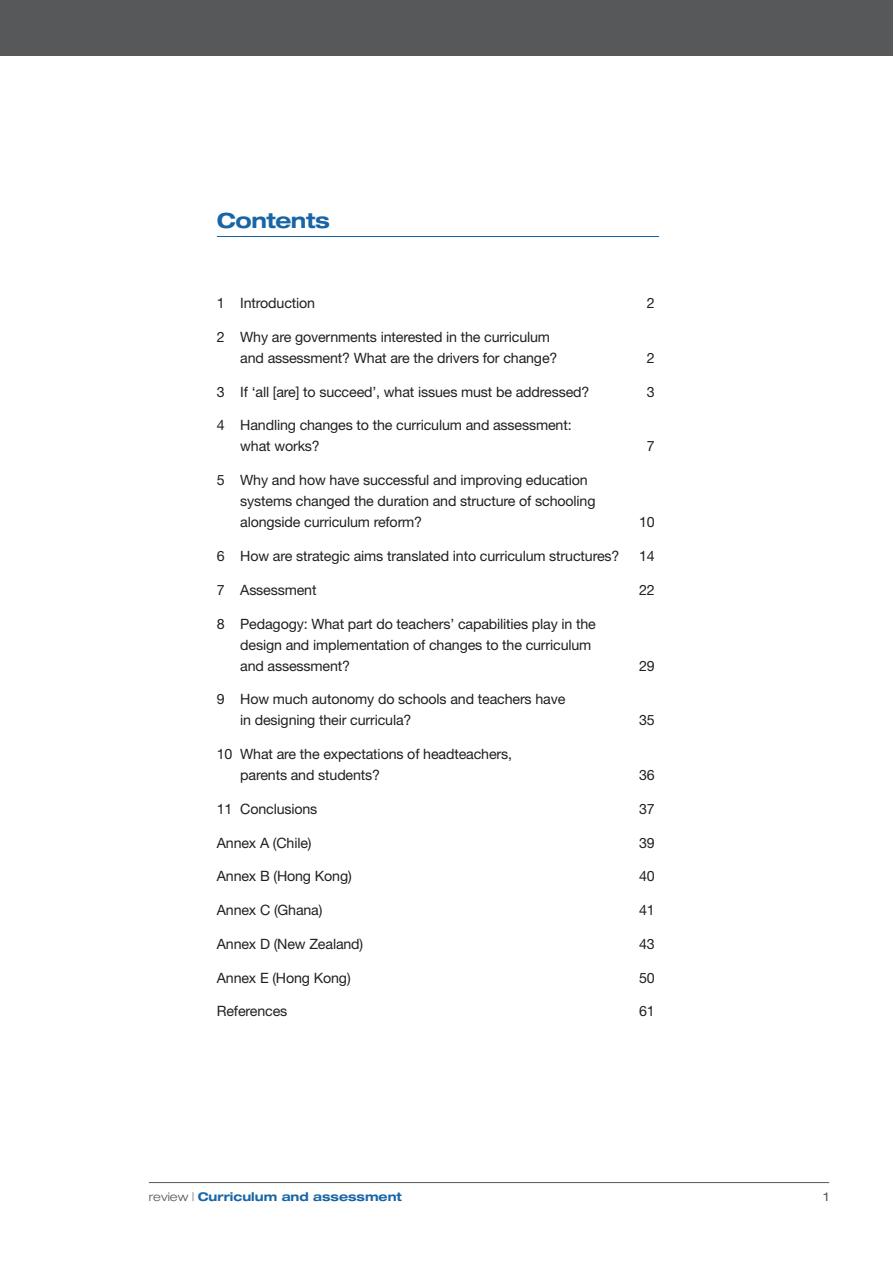
<style>
.page{position:relative;width:893px;height:1263px;background:#fff}
.page>*{position:absolute;margin:0;border:0;box-sizing:border-box;transform-origin:0 0}
.t1{font:700 expanded 21px "Helvetica Neue LT Std";letter-spacing:-.02em;color:#1865a6}
.t2{font:14.25px/21px "Helvetica Neue LT Std";letter-spacing:-.01em;color:#231f20}
.t3{font:700 expanded 12px "Helvetica Neue LT Std";color:#1865a6}
.t4{font:expanded 12px "Helvetica Neue LT Std";color:#57585a}
.s1{font-weight:300;color:#57585a}
</style>
<div class="page">
<hr style="left:149px;top:1182px;width:680px;height:1px;background:#57585a">
<div style="left:0;top:0;width:893px;height:55px;background:#57585a"></div>
<hr style="left:217px;top:236px;width:442px;height:1px;background:#1865a6">
<h1 class="t1" style="left:217px;top:207px;width:114px">Contents</h1>
<p class="t2" style="left:217px;top:292px;width:100px">1 Introduction</p>
<p class="t2" style="left:647px;top:292px;width:9px">2</p>
<p class="t2" style="left:240px;top:326px;width:319px;text-indent:-23px">2 Why are governments interested in the curriculum and assessment? What are the drivers for change?</p>
<p class="t2" style="left:647px;top:347px;width:9px">2</p>
<p class="t2" style="left:217px;top:381px;width:374px">3 If ‘all [are] to succeed’, what issues must be addressed?</p>
<p class="t2" style="left:647px;top:381px;width:9px">3</p>
<p class="t2" style="left:240px;top:415px;width:333px;text-indent:-23px">4 Handling changes to the curriculum and assessment: what works?</p>
<p class="t2" style="left:647px;top:436px;width:9px">7</p>
<p class="t2" style="left:240px;top:469px;width:357px;text-indent:-23px">5 Why and how have successful and improving education systems changed the duration and structure of schooling alongside curriculum reform?</p>
<p class="t2" style="left:639px;top:511px;width:17px">10</p>
<p class="t2" style="left:217px;top:545px;width:404px">6 How are strategic aims translated into curriculum structures?</p>
<p class="t2" style="left:639px;top:545px;width:17px">14</p>
<p class="t2" style="left:217px;top:579px;width:101px">7 Assessment</p>
<p class="t2" style="left:639px;top:579px;width:17px">22</p>
<p class="t2" style="left:240px;top:613px;width:357px;text-indent:-23px">8 Pedagogy: What part do teachers’ capabilities play in the design and implementation of changes to the curriculum and assessment?</p>
<p class="t2" style="left:639px;top:655px;width:17px">29</p>
<p class="t2" style="left:240px;top:688px;width:327px;text-indent:-23px">9 How much autonomy do schools and teachers have in designing their curricula?</p>
<p class="t2" style="left:240px;top:743px;width:273px;text-indent:-23px">10 What are the expectations of headteachers, parents and students?</p>
<p class="t2" style="left:639px;top:709px;width:17px">35</p>
<p class="t2" style="left:639px;top:764px;width:17px">36</p>
<p class="t2" style="left:217px;top:798px;width:102px">11 Conclusions</p>
<p class="t2" style="left:639px;top:798px;width:17px">37</p>
<p class="t2" style="left:217px;top:832px;width:96px">Annex A (Chile)</p>
<p class="t2" style="left:639px;top:832px;width:17px">39</p>
<p class="t2" style="left:217px;top:865px;width:136px">Annex B (Hong Kong)</p>
<p class="t2" style="left:639px;top:865px;width:17px">40</p>
<p class="t2" style="left:217px;top:899px;width:107px">Annex C (Ghana)</p>
<p class="t2" style="left:639px;top:899px;width:17px">41</p>
<p class="t2" style="left:217px;top:933px;width:148px">Annex D (New Zealand)</p>
<p class="t2" style="left:639px;top:933px;width:17px">43</p>
<p class="t2" style="left:217px;top:967px;width:135px">Annex E (Hong Kong)</p>
<p class="t2" style="left:639px;top:967px;width:17px">50</p>
<p class="t2" style="left:217px;top:1001px;width:72px">References</p>
<p class="t2" style="left:639px;top:1001px;width:17px">61</p>
<p class="t3" style="left:149px;top:1189px;width:255px"><span class="s1">review |</span> Curriculum and assessment</p>
<p class="t4" style="left:824px;top:1190px;width:7px">1</p>
</div>
